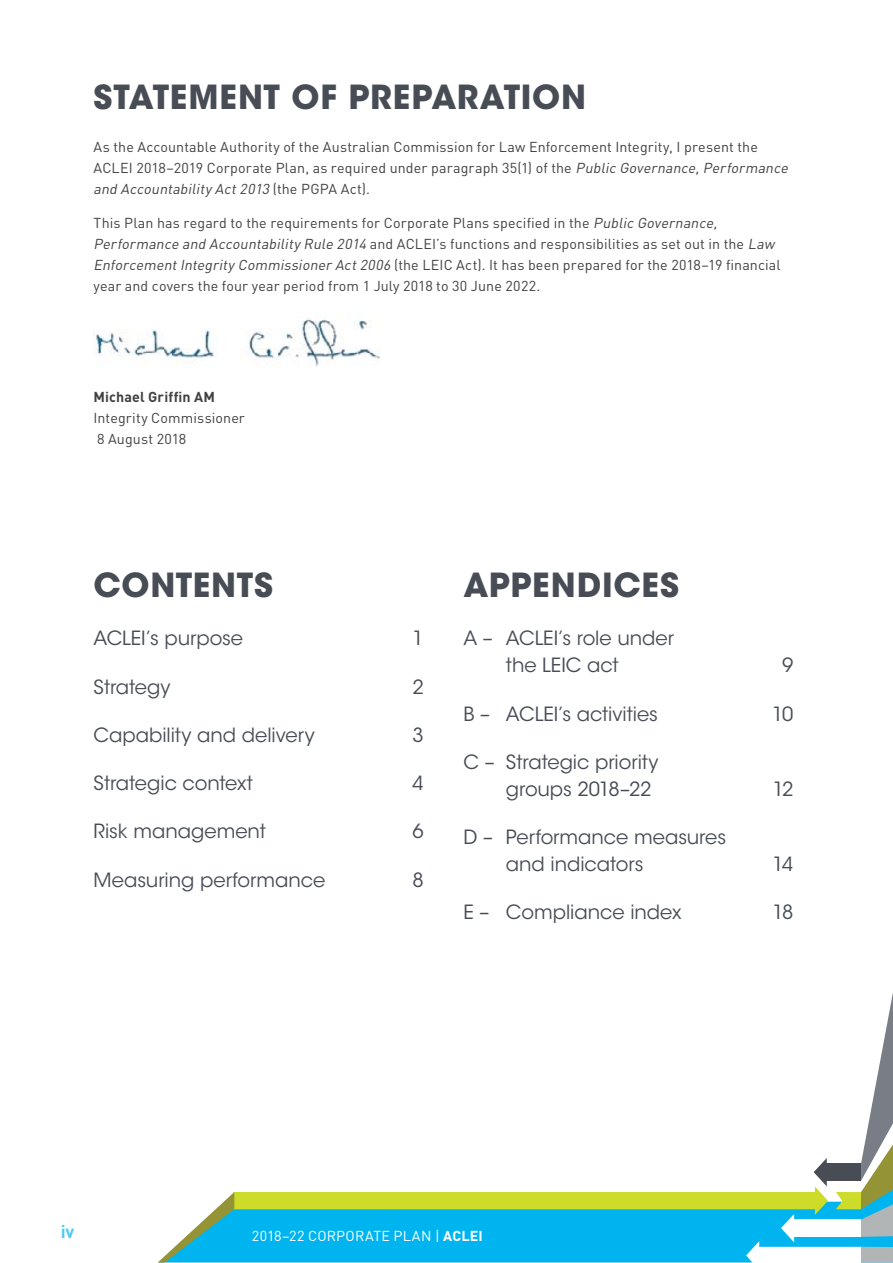
<style>
.page{position:relative;width:893px;height:1263px;background:#fff}
.page>*{position:absolute;margin:0;border:0;box-sizing:border-box;transform-origin:0 0}
.Heading_1{font:700 33px "ITC Avant Garde Std";letter-spacing:.02em;color:#474c55}
.t1{font:19.5px/27px "ITC Avant Garde Std";color:#474c55}
.t2{font:700 18px "DIN";color:#00b5ef}
.Body{font:14.25px/21px "DIN";letter-spacing:.01em;color:#414042}
.t3{font:14.25px "DIN";letter-spacing:.015em;color:#fff}
.s1{font-style:italic}
.s2{font-weight:700}
</style>
<div class="page">
<div style="left:234px;top:1209px;width:512px;height:53px;background:#00b5ef"></div>
<div style="left:233px;top:1192px;width:585px;height:17px;background:#cddb29"></div>
<svg style="left:746px;top:993px;width:147px;height:270px"></svg>
<div style="left:861px;top:1247px;width:32px;height:15px;background:#b2b5b6"></div>
<svg style="left:158px;top:1192px;width:76px;height:70px"></svg>
<img style="left:94px;top:318px;width:286px;height:49px">
<p class="Heading_1" style="left:94px;top:76px;width:494px">STATEMENT OF PREPARATION</p>
<p class="Body" style="left:94px;top:136px;width:699px">As the Accountable Authority of the Australian Commission for Law Enforcement Integrity, I present the<br>ACLEI 2018–2019 Corporate Plan, as required under paragraph 35(1) of the <span class="s1">Public Governance,Performance and Accountability Act2013</span> ( t h e P G PA Ac t ) .</p>
<p class="Body" style="left:94px;top:212px;width:689px">This Plan has regard to the requirements for Corporate Plans specified in the <span class="s1">Public Governance, Performance and Accountability Rule 2014</span> and ACLEI’s functions and responsibilities as set out in the <span class="s1">Law EnforcementIntegrity Commissioner Act2006</span> (the LEIC Act). It has been prepared for the 2018–19 financial year and covers the four year period from 1 July 2018 to 30 June 2022.</p>
<p class="Body" style="left:94px;top:386px;width:153px"><span class="s2">Michael Griffin AM<br></span>Integrity Commissioner<br>8 August 2018</p>
<p class="Heading_1" style="left:94px;top:563px;width:181px">CONTENTS</p>
<p class="t1" style="left:94px;top:625px;width:151px">ACLEI’s purpose</p>
<p class="t1" style="left:412px;top:625px;width:13px">1</p>
<p class="t1" style="left:94px;top:673px;width:78px">Strategy</p>
<p class="t1" style="left:412px;top:673px;width:13px">2</p>
<p class="t1" style="left:94px;top:722px;width:223px">Capability and delivery</p>
<p class="t1" style="left:412px;top:722px;width:13px">3</p>
<p class="t1" style="left:94px;top:770px;width:161px">Strategic context</p>
<p class="t1" style="left:412px;top:770px;width:13px">4</p>
<p class="t1" style="left:94px;top:818px;width:174px">Risk management</p>
<p class="t1" style="left:412px;top:818px;width:13px">6</p>
<p class="t1" style="left:94px;top:866px;width:233px">Measuring performance</p>
<p class="t1" style="left:412px;top:866px;width:13px">8</p>
<p class="Heading_1" style="left:463px;top:563px;width:217px">APPENDICES</p>
<p class="t1" style="left:506px;top:625px;width:170px;text-indent:-43px">A – ACLEI’s role under the LEIC act</p>
<p class="t1" style="left:782px;top:652px;width:13px">9</p>
<p class="t1" style="left:463px;top:700px;width:196px">B – ACLEI’s activities</p>
<p class="t1" style="left:772px;top:700px;width:23px">10</p>
<p class="t1" style="left:506px;top:749px;width:154px;text-indent:-43px">C – Strategic priority groups 2018–22</p>
<p class="t1" style="left:773px;top:776px;width:22px">12</p>
<p class="t1" style="left:506px;top:824px;width:222px;text-indent:-43px">D – Performance measures and indicators</p>
<p class="t1" style="left:773px;top:851px;width:22px">14</p>
<p class="t1" style="left:463px;top:899px;width:220px">E – Compliance index</p>
<p class="t1" style="left:773px;top:899px;width:22px">18</p>
<p class="t2" style="left:61px;top:1220px;width:15px">iv</p>
<p class="t3" style="left:252px;top:1227px;width:232px">2018–22 CORPORATE PLAN | <span class="s2">ACLEI</span></p>
</div>
